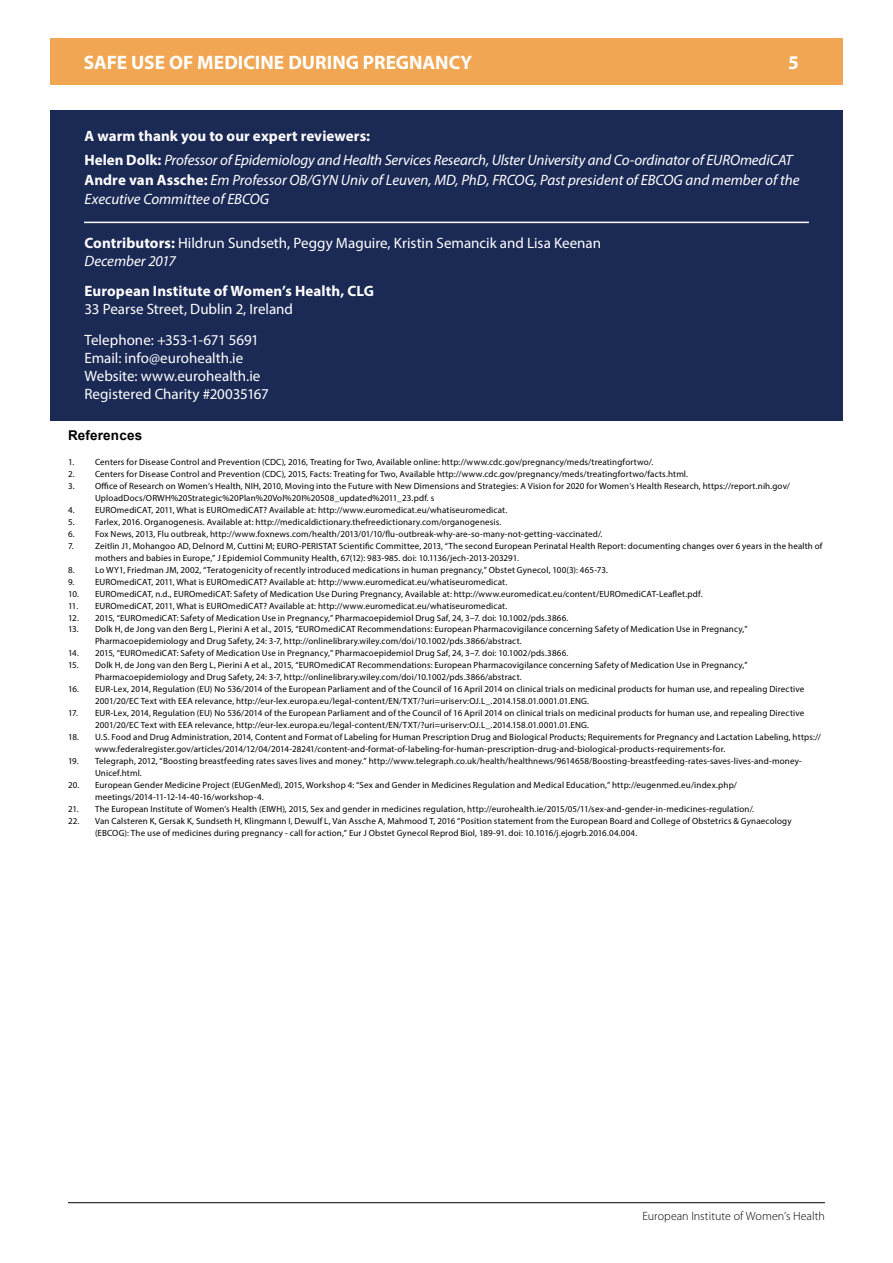
<style>
.page{position:relative;width:893px;height:1263px;background:#fff}
.page>*{position:absolute;margin:0;border:0;box-sizing:border-box;transform-origin:0 0}
.t1{font:700 19.5px "Myriad Pro";color:#fff}
.t2{font:italic 15px/23.7px "Myriad Pro";letter-spacing:-.01em;color:#fff}
.t3{font:15px/18px "Myriad Pro";color:#fff}
.t4{font:700 15px "Myriad Pro";letter-spacing:.005em;color:#fff}
.t5{font:700 13.5px "Arial";letter-spacing:.01em;color:#000}
.t6{font:300 12px "Myriad Pro";letter-spacing:.005em;color:#000}
.t7{font:9px/12px "Myriad Pro";letter-spacing:.015em;color:#000}
.s1{font-weight:700;font-style:normal}
.s2{font-weight:700}
.s3{font-style:italic}
</style>
<div class="page">
<hr style="left:68px;top:1202px;width:757px;height:1px;background:#000">
<div style="left:50px;top:38px;width:793px;height:47px;background:#f0a652"></div>
<div style="left:50px;top:111px;width:793px;height:310px;background:#1b2955"></div>
<hr style="left:84px;top:222px;width:725px;height:1px;background:#fff">
<h1 class="t1" style="left:84px;top:50px;width:390px">SAFE USE OF MEDICINE DURING PREGNANCY</h1>
<h1 class="t1" style="left:788px;top:50px;width:12px">5</h1>
<h2 class="t2" style="left:85px;top:124px;width:710px"><span class="s1">A warm thank you to our expert reviewers:<br>Helen Dolk:</span> Professor of Epidemiology and Health Services Research, Ulster University and Co-ordinator of EUROmediCAT</h2>
<h2 class="t2" style="left:85px;top:170px;width:716px;line-height:19.5px"><span class="s1">Andre van Assche:</span> Em Professor OB/GYN Univ of Leuven, MD, PhD, FRCOG, Past president of EBCOG and member of the<br>Executive Committee of EBCOG</h2>
<h2 class="t3" style="left:85px;top:233px;width:518px"><span class="s2">Contributors:</span> Hildrun Sundseth, Peggy Maguire, Kristin Semancik and Lisa Keenan<br><span class="s3">December 2017</span></h2>
<h2 class="t4" style="left:85px;top:282px;width:291px">European Institute of Women’s Health, CLG</h2>
<h2 class="t3" style="left:85px;top:294px;width:210px;line-height:30.8px">33 Pearse Street, Dublin 2, Ireland<br>Telephone: +353-1-671 5691</h2>
<h2 class="t3" style="left:85px;top:349px;width:186px">Email: info@eurohealth.ie<br>Website: www.eurohealth.ie<br>Registered Charity #20035167</h2>
<h3 class="t5" style="left:68px;top:428px;width:76px">References</h3>
<p class="t7" style="left:68px;top:455px;width:587px">1. Centers for Disease Control and Prevention (CDC), 2016, Treating for Two, Available online: http://www.cdc.gov/pregnancy/meds/treatingfortwo/.</p>
<p class="t7" style="left:68px;top:467px;width:622px">2. Centers for Disease Control and Prevention (CDC), 2015, Facts: Treating for Two, Available http://www.cdc.gov/pregnancy/meds/treatingfortwo/facts.html.</p>
<p class="t7" style="left:95px;top:479px;width:696px;text-indent:-27px">3. Office of Research on Women’s Health, NIH, 2010, Moving into the Future with New Dimensions and Strategies: A Vision for 2020 for Women’s Health Research, https://report.nih.gov/<br>UploadDocs/ORWH%20Strategic%20Plan%20Vol%20I%20508_updated%2011_23.pdf. s</p>
<p class="t7" style="left:68px;top:503px;width:441px">4. EUROmediCAT, 2011, What is EUROmediCAT? Available at: http://www.euromedicat.eu/whatiseuromedicat.</p>
<p class="t7" style="left:68px;top:515px;width:435px">5. Farlex, 2016. Organogenesis. Available at: http://medicaldictionary.thefreedictionary.com/organogenesis.</p>
<p class="t7" style="left:68px;top:527px;width:536px">6. Fox News, 2013, Flu outbreak, http://www.foxnews.com/health/2013/01/10/flu-outbreak-why-are-so-many-not-getting-vaccinated/.</p>
<p class="t7" style="left:95px;top:539px;width:729px;text-indent:-27px">7. Zeitlin J1, Mohangoo AD, Delnord M, Cuttini M; EURO-PERISTAT Scientific Committee, 2013, “The second European Perinatal Health Report: documenting changes over 6 years in the health of mothers and babies in Europe,” J Epidemiol Community Health, 67(12): 983-985. doi: 10.1136/jech-2013-203291.</p>
<p class="t7" style="left:68px;top:563px;width:542px">8. Lo WY1, Friedman JM, 2002, “Teratogenicity of recently introduced medications in human pregnancy,” Obstet Gynecol, 100(3): 465-73.</p>
<p class="t7" style="left:68px;top:575px;width:441px">9. EUROmediCAT, 2011, What is EUROmediCAT? Available at: http://www.euromedicat.eu/whatiseuromedicat.</p>
<p class="t7" style="left:68px;top:587px;width:636px">10. EUROmediCAT, n.d., EUROmediCAT: Safety of Medication Use During Pregnancy, Available at: http://www.euromedicat.eu/content/EUROmediCAT-Leaflet.pdf.</p>
<p class="t7" style="left:68px;top:599px;width:441px">11. EUROmediCAT, 2011, What is EUROmediCAT? Available at: http://www.euromedicat.eu/whatiseuromedicat.</p>
<p class="t7" style="left:68px;top:611px;width:502px">12. 2015, “EUROmediCAT: Safety of Medication Use in Pregnancy,” Pharmacoepidemiol Drug Saf, 24, 3–7. doi: 10.1002/pds.3866.</p>
<p class="t7" style="left:95px;top:623px;width:654px;text-indent:-27px">13. Dolk H, de Jong van den Berg L, Pierini A et al., 2015, “EUROmediCAT Recommendations: European Pharmacovigilance concerning Safety of Medication Use in Pregnancy,”<br>Pharmacoepidemiology and Drug Safety, 24: 3-7, http://onlinelibrary.wiley.com/doi/10.1002/pds.3866/abstract.</p>
<p class="t7" style="left:68px;top:647px;width:502px">14. 2015, “EUROmediCAT: Safety of Medication Use in Pregnancy,” Pharmacoepidemiol Drug Saf, 24, 3–7. doi: 10.1002/pds.3866.</p>
<p class="t7" style="left:95px;top:659px;width:654px;text-indent:-27px">15. Dolk H, de Jong van den Berg L, Pierini A et al., 2015, “EUROmediCAT Recommendations: European Pharmacovigilance concerning Safety of Medication Use in Pregnancy,”<br>Pharmacoepidemiology and Drug Safety, 24: 3-7, http://onlinelibrary.wiley.com/doi/10.1002/pds.3866/abstract.</p>
<p class="t7" style="left:95px;top:683px;width:711px;text-indent:-27px">16. EUR-Lex, 2014, Regulation (EU) No 536/2014 of the European Parliament and of the Council of 16 April 2014 on clinical trials on medicinal products for human use, and repealing Directive<br>2001/20/EC Text with EEA relevance, http://eur-lex.europa.eu/legal-content/EN/TXT/?uri=uriserv:OJ.L_.2014.158.01.0001.01.ENG.</p>
<p class="t7" style="left:95px;top:707px;width:711px;text-indent:-27px">17. EUR-Lex, 2014, Regulation (EU) No 536/2014 of the European Parliament and of the Council of 16 April 2014 on clinical trials on medicinal products for human use, and repealing Directive<br>2001/20/EC Text with EEA relevance, http://eur-lex.europa.eu/legal-content/EN/TXT/?uri=uriserv:OJ.L_.2014.158.01.0001.01.ENG.</p>
<p class="t7" style="left:95px;top:731px;width:727px;text-indent:-27px">18. U.S. Food and Drug Administration, 2014, Content and Format of Labeling for Human Prescription Drug and Biological Products; Requirements for Pregnancy and Lactation Labeling, https:// www.federalregister.gov/articles/2014/12/04/2014-28241/content-and-format-of-labeling-for-human-prescription-drug-and-biological-products-requirements-for.</p>
<p class="t7" style="left:95px;top:755px;width:708px;text-indent:-27px">19. Telegraph, 2012, “Boosting breastfeeding rates saves lives and money.” http://www.telegraph.co.uk/health/healthnews/9614658/Boosting-breastfeeding-rates-saves-lives-and-money-<br>Unicef.html.</p>
<p class="t7" style="left:95px;top:779px;width:643px;text-indent:-27px">20. European Gender Medicine Project (EUGenMed), 2015, Workshop 4: “Sex and Gender in Medicines Regulation and Medical Education,” http://eugenmed.eu/index.php/ meetings/2014-11-12-14-40-16/workshop-4.</p>
<p class="t7" style="left:68px;top:803px;width:687px">21. The European Institute of Women’s Health (EIWH), 2015, Sex and gender in medicines regulation, http://eurohealth.ie/2015/05/11/sex-and-gender-in-medicines-regulation/.</p>
<p class="t7" style="left:95px;top:815px;width:698px;text-indent:-27px">22. Van Calsteren K, Gersak K, Sundseth H, Klingmann I, Dewulf L, Van Assche A, Mahmood T, 2016 “Position statement from the European Board and College of Obstetrics &amp; Gynaecology (EBCOG): The use of medicines during pregnancy - call for action,” Eur J Obstet Gynecol Reprod Biol, 189-91. doi: 10.1016/j.ejogrb.2016.04.004.</p>
<h3 class="t6" style="left:642px;top:1209px;width:184px">European Institute of Women’s Health</h3>
</div>
